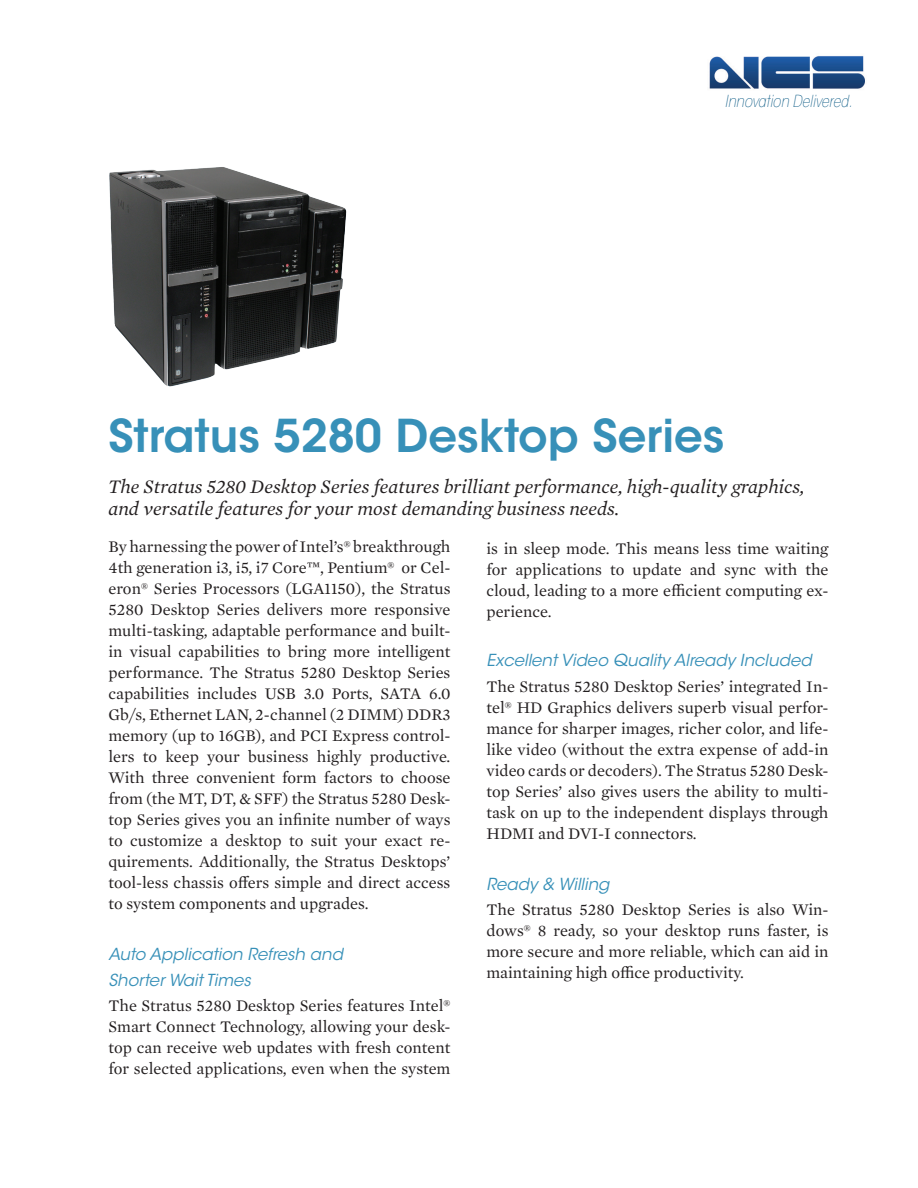
<style>
.page{position:relative;width:918px;height:1188px;background:#fff}
.page>*{position:absolute;margin:0;border:0;box-sizing:border-box;transform-origin:0 0}
.t1{font:600 45px "ITC Avant Garde Std";color:#3790b8}
.t2{font:italic 19.5px/22.5px "Mercury Text G1";color:#231f20}
.t3{font:16.5px/21px "Mercury Text G1";color:#231f20;text-align:justify}
.t4{font:italic 16.5px/25.5px "ITC Avant Garde Std";color:#3790b8}
.t5{font:italic 200 condensed 16.5px "ITC Avant Garde Std";color:#005480}
</style>
<div class="page">
<img style="left:709px;top:56px;width:156px;height:33px">
<img style="left:109px;top:167px;width:238px;height:220px">
<p class="t5" style="left:725px;top:91px;width:129px">Innovation Delivered.</p>
<h1 class="t1" style="left:108px;top:407px;width:618px">Stratus 5280 Desktop Series</h1>
<p class="t2" style="left:108px;top:474px;width:698px">The Stratus 5280 Desktop Series features brilliant performance, high-quality graphics, and versatile features for your most demanding business needs.</p>
<p class="t3" style="left:108px;top:536px;width:344px">By harnessing the power of Intel’s® breakthrough 4th generation i3, i5, i7 Core™, Pentium® or Cel&shy;eron® Series Processors (LGA1150), the Stratus 5280 Desktop Series delivers more responsive multi-tasking, adaptable performance and built&shy;in visual capabilities to bring more intelligent performance. The Stratus 5280 Desktop Series capabilities includes USB 3.0 Ports, SATA 6.0<br>Gb/s, Ethernet LAN, 2-channel (2 DIMM) DDR3 memory (up to 16GB), and PCI Express control&shy;lers to keep your business highly productive.<br>With three convenient form factors to choose from (the MT, DT, &amp; SFF) the Stratus 5280 Desk&shy;top Series gives you an infinite number of ways to customize a desktop to suit your exact re&shy;quirements. Additionally, the Stratus Desktops’ tool-less chassis offers simple and direct access to system components and upgrades.</p>
<p class="t4" style="left:108px;top:942px;width:236px">Auto Application Refresh and<br>Shorter Wait Times</p>
<p class="t3" style="left:108px;top:995px;width:344px">The Stratus 5280 Desktop Series features Intel® Smart Connect Technology, allowing your desk&shy;top can receive web updates with fresh content for selected applications, even when the system</p>
<p class="t3" style="left:486px;top:537px;width:344px">is in sleep mode. This means less time waiting for applications to update and sync with the cloud, leading to a more efficient computing ex&shy;perience.</p>
<p class="t4" style="left:486px;top:648px;width:327px">Excellent Video Quality Already Included</p>
<p class="t3" style="left:486px;top:675px;width:344px">The Stratus 5280 Desktop Series’ integrated In&shy;tel® HD Graphics delivers superb visual perfor&shy;mance for sharper images, richer color, and life&shy;like video (without the extra expense of add-in video cards or decoders). The Stratus 5280 Desk&shy;top Series’ also gives users the ability to multi&shy;task on up to the independent displays through HDMI and DVI-I connectors.</p>
<p class="t4" style="left:486px;top:872px;width:125px">Ready &amp; Willing</p>
<p class="t3" style="left:486px;top:899px;width:344px">The Stratus 5280 Desktop Series is also Win&shy;dows® 8 ready, so your desktop runs faster, is more secure and more reliable, which can aid in maintaining high office productivity.</p>
</div>
